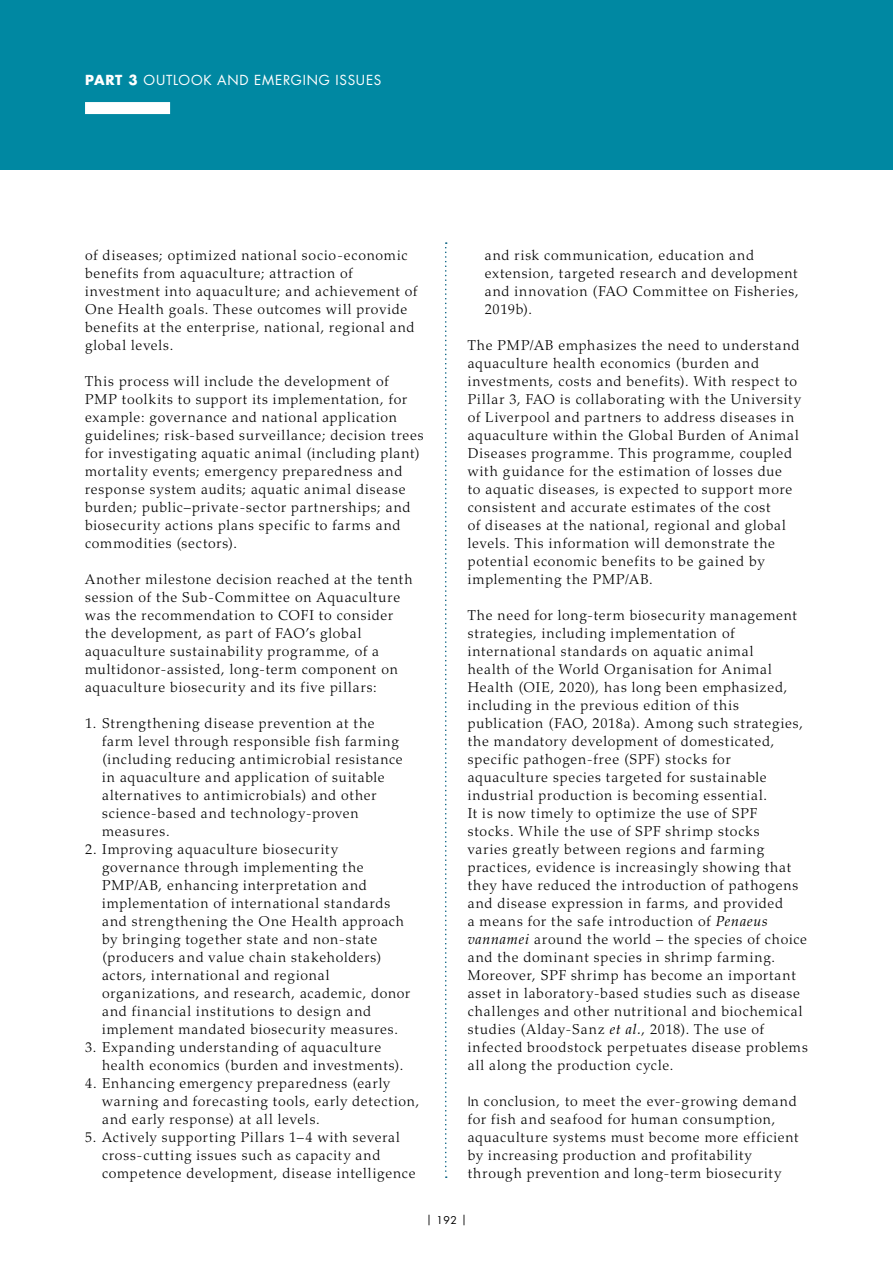
<style>
.page{position:relative;width:893px;height:1263px;background:#fff}
.page>*{position:absolute;margin:0;border:0;box-sizing:border-box;transform-origin:0 0}
.t1{font:300 14.25px/18px "Palatino LT Std";letter-spacing:.055em;color:#000}
.t2{font:13.5px "Futura Std";letter-spacing:.06em;color:#fff}
.t3{font:10.5px "Futura Std";color:#000}
.s1{font-weight:700}
.s2{font-weight:400;font-style:italic}
.s3{font-family:"Frutiger LT Std";font-size:13.5px}
</style>
<div class="page">
<div style="left:0;top:0;width:893px;height:170px;background:#0088a2"></div>
<div style="left:85px;top:102px;width:85px;height:12px;background:#fff"></div>
<svg style="left:445px;top:242px;width:2px;height:936px"></svg>
<p class="t2" style="left:85px;top:71px;width:298px"><span class="s1">PART 3</span> OUTLOOK AND EMERGING ISSUES</p>
<p class="t1" style="left:85px;top:246px;width:334px">of diseases; optimized national socio-economic benefits from aquaculture; attraction of investment into aquaculture; and achievement of One Health goals. These outcomes will provide benefits at the enterprise, national, regional and global levels.</p>
<p class="t1" style="left:85px;top:372px;width:340px">This process will include the development of PMP toolkits to support its implementation, for example: governance and national application guidelines; risk-based surveillance; decision trees for investigating aquatic animal (including plant) mortality events; emergency preparedness and response system audits; aquatic animal disease burden; public–private-sector partnerships; and biosecurity actions plans specific to farms and commodities (sectors).</p>
<p class="t1" style="left:85px;top:570px;width:329px">Another milestone decision reached at the tenth session of the Sub-Committee on Aquaculture was the recommendation to COFI to consider the development, as part of FAO’s global aquaculture sustainability programme, of a multidonor-assisted, long-term component on aquaculture biosecurity and its five pillars:</p>
<p class="t1" style="left:102px;top:714px;width:302px;text-indent:-17px">1. Strengthening disease prevention at the farm level through responsible fish farming (including reducing antimicrobial resistance in aquaculture and application of suitable alternatives to antimicrobials) and other science-based and technology-proven measures.</p>
<p class="t1" style="left:102px;top:840px;width:310px;text-indent:-17px">2. Improving aquaculture biosecurity governance through implementing the PMP/AB, enhancing interpretation and implementation of international standards and strengthening the One Health approach by bringing together state and non-state (producers and value chain stakeholders) actors, international and regional organizations, and research, academic, donor and financial institutions to design and implement mandated biosecurity measures.</p>
<p class="t1" style="left:102px;top:1038px;width:303px;text-indent:-17px">3. Expanding understanding of aquaculture health economics (burden and investments).</p>
<p class="t1" style="left:102px;top:1074px;width:319px;text-indent:-17px">4. Enhancing emergency preparedness (early warning and forecasting tools, early detection, and early response) at all levels.</p>
<p class="t1" style="left:102px;top:1128px;width:315px;text-indent:-17px">5. Actively supporting Pillars 1–4 with several cross-cutting issues such as capacity and competence development, disease intelligence</p>
<p class="t1" style="left:485px;top:246px;width:315px">and risk communication, education and extension, targeted research and development and innovation (FAO Committee on Fisheries, 2019b).</p>
<p class="t1" style="left:468px;top:336px;width:335px">The PMP/AB emphasizes the need to understand aquaculture health economics (burden and investments, costs and benefits). With respect to Pillar 3, FAO is collaborating with the University of Liverpool and partners to address diseases in aquaculture within the Global Burden of Animal Diseases programme. This programme, coupled with guidance for the estimation of losses due<br>to aquatic diseases, is expected to support more consistent and accurate estimates of the cost<br>of diseases at the national, regional and global levels. This information will demonstrate the potential economic benefits to be gained by implementing the PMP/AB.</p>
<p class="t1" style="left:468px;top:606px;width:342px">The need for long-term biosecurity management strategies, including implementation of international standards on aquatic animal<br>health of the World Organisation for Animal Health (OIE, 2020), has long been emphasized, including in the previous edition of this publication (FAO, 2018a). Among such strategies, the mandatory development of domesticated, specific pathogen-free (SPF) stocks for aquaculture species targeted for sustainable industrial production is becoming essential.<br>It is now timely to optimize the use of SPF<br>stocks. While the use of SPF shrimp stocks<br>varies greatly between regions and farming practices, evidence is increasingly showing that they have reduced the introduction of pathogens and disease expression in farms, and provided<br>a means for the safe introduction of <span class="s2">Penaeus vannamei</span> around the world – the species of choice and the dominant species in shrimp farming.<br>Moreover, SPF shrimp has become an important asset in laboratory-based studies such as disease challenges and other nutritional and biochemical studies (Alday-Sanz <span class="s2">et al.</span>, 2018). The use of infected broodstock perpetuates disease problems all along the production cycle.</p>
<p class="t1" style="left:468px;top:1092px;width:332px"><span class="s3">I</span>n conclusion, to meet the ever-growing demand for fish and seafood for human consumption, aquaculture systems must become more efficient by increasing production and profitability through prevention and long-term biosecurity</p>
<p class="t3" style="left:426px;top:1214px;width:42px">| 192 |</p>
</div>
